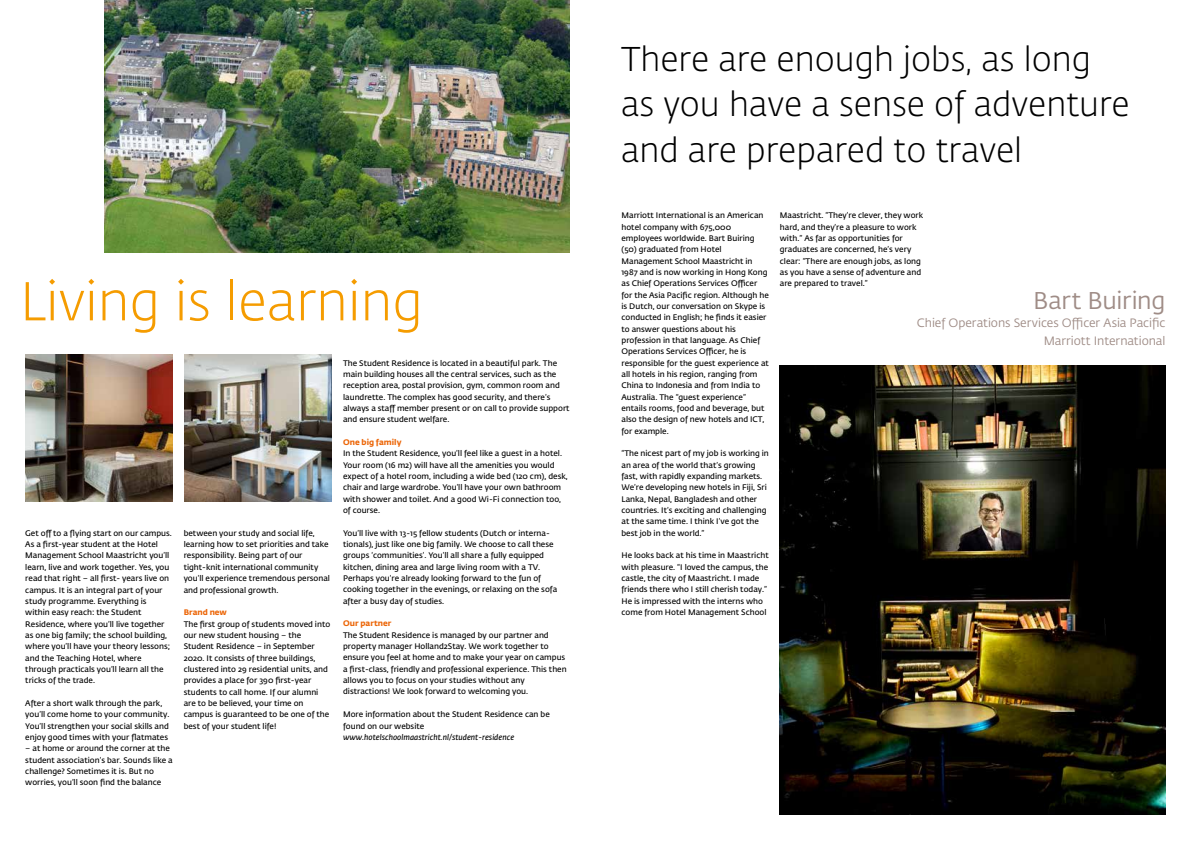
<style>
.page{position:relative;width:1191px;height:842px;background:#fff}
.page>*{position:absolute;margin:0;border:0;box-sizing:border-box;transform-origin:0 0}
.t1{font:300 54px "Fedra Sans Std";color:#f59c00}
.t2{font:300 34px/45.4px "Fedra Sans Std";color:#000}
.t3{font:24px "Fedra Sans Std";letter-spacing:-.01em;color:#9f8c86}
.t4{font:12px/18px "Fedra Sans Std";letter-spacing:-.005em;color:#9f8c86;text-align:right}
.t5{font:600 8px/11.3px "Fedra Sans Std";color:#000}
.t6{font:italic 600 8px "Fedra Sans Std";color:#000}
.t7{font:700 8px "Fedra Sans Std";color:#ec6608}
</style>
<div class="page">
<img style="left:780px;top:366px;width:385px;height:448px">
<img style="left:184px;top:354px;width:148px;height:148px">
<img style="left:26px;top:354px;width:147px;height:148px">
<img style="left:105px;top:0;width:465px;height:252px">
<h1 class="t1" style="left:20px;top:269px;width:405px">Living is learning</h1>
<p class="t5" style="left:25px;top:527px;width:148px">Get off to a flying start on our campus.<br>As a first-year student at the Hotel Management School Maastricht you’ll learn, live and work together. Yes, you read that right – all first- years live on campus. It is an integral part of your study programme. Everything is within easy reach: the Student Residence, where you’ll live together as one big family; the school building, where you’ll have your theory lessons; and the Teaching Hotel, where through practicals you’ll learn all the tricks of the trade.</p>
<p class="t5" style="left:25px;top:697px;width:146px">After a short walk through the park, you’ll come home to your community.<br>You’ll strengthen your social skills and enjoy good times with your flatmates</p>
<p class="t5" style="left:25px;top:743px;width:149px">– at home or around the corner at the student association’s bar. Sounds like a challenge? Sometimes it is. But no worries, you’ll soon find the balance</p>
<p class="t5" style="left:184px;top:527px;width:148px">between your study and social life, learning how to set priorities and take responsibility. Being part of our tight-knit international community you’ll experience tremendous personal and professional growth.</p>
<p class="t7" style="left:184px;top:607px;width:45px">Brand new</p>
<p class="t5" style="left:184px;top:618px;width:148px">The first group of students moved into our new student housing – the Student Residence – in September 2020. It consists of three buildings, clustered into 29 residential units, and provides a place for 390 first-year students to call home. If our alumni are to be believed, your time on campus is guaranteed to be one of the best of your student life!</p>
<p class="t5" style="left:343px;top:357px;width:228px">The Student Residence is located in a beautiful park. The main building houses all the central services, such as the reception area, postal provision, gym, common room and laundrette. The complex has good security, and there’s always a staff member present or on call to provide support and ensure student welfare.</p>
<p class="t7" style="left:343px;top:437px;width:60px">One big family</p>
<p class="t5" style="left:343px;top:448px;width:226px">In the Student Residence, you’ll feel like a guest in a hotel.<br>Your room (16 m2) will have all the amenities you would expect of a hotel room, including a wide bed (120 cm), desk, chair and large wardrobe. You’ll have your own bathroom with shower and toilet. And a good Wi-Fi connection too, of course.</p>
<p class="t5" style="left:343px;top:527px;width:215px">You’ll live with 13-15 fellow students (Dutch or interna&shy;tionals), just like one big family. We choose to call these groups ‘communities’. You’ll all share a fully equipped kitchen, dining area and large living room with a TV.<br>Perhaps you’re already looking forward to the fun of cooking together in the evenings, or relaxing on the sofa after a busy day of studies.</p>
<p class="t7" style="left:343px;top:618px;width:50px">Our partner</p>
<p class="t5" style="left:343px;top:629px;width:225px">The Student Residence is managed by our partner and property manager Holland2Stay. We work together to ensure you feel at home and to make your year on campus a first-class, friendly and professional experience. This then allows you to focus on your studies without any distractions! We look forward to welcoming you.</p>
<p class="t5" style="left:343px;top:709px;width:208px">More information about the Student Residence can be found on our website</p>
<p class="t6" style="left:343px;top:732px;width:173px">www.hotelschoolmaastricht.nl/student-residence</p>
<h2 class="t2" style="left:621px;top:37px;width:510px">There are enough jobs, as long as you have a sense of adventure and are prepared to travel</h2>
<p class="t5" style="left:621px;top:210px;width:149px">Marriott International is an American hotel company with 675,000 employees worldwide. Bart Buiring (50) graduated from Hotel Management School Maastricht in 1987 and is now working in Hong Kong as Chief Operations Services Officer for the Asia Pacific region. Although he is Dutch, our conversation on Skype is conducted in English; he finds it easier to answer questions about his profession in that language. As Chief Operations Services Officer, he is responsible for the guest experience at all hotels in his region, ranging from China to Indonesia and from India to Australia. The “guest experience” entails rooms, food and beverage, but also the design of new hotels and ICT, for example.</p>
<p class="t5" style="left:621px;top:448px;width:149px">“The nicest part of my job is working in an area of the world that’s growing fast, with rapidly expanding markets.<br>We’re developing new hotels in Fiji, Sri Lanka, Nepal, Bangladesh and other countries. It’s exciting and challenging at the same time. I think I’ve got the best job in the world.”</p>
<p class="t5" style="left:621px;top:550px;width:149px">He looks back at his time in Maastricht with pleasure. “I loved the campus, the castle, the city of Maastricht. I made friends there who I still cherish today.” He is impressed with the interns who come from Hotel Management School</p>
<p class="t5" style="left:780px;top:210px;width:145px">Maastricht. “They’re clever, they work hard, and they’re a pleasure to work with.” As far as opportunities for graduates are concerned, he’s very clear: “There are enough jobs, as long as you have a sense of adventure and are prepared to travel.”</p>
<h3 class="t3" style="left:1033px;top:286px;width:134px">Bart Buiring</h3>
<h3 class="t4" style="left:917px;top:314px;width:250px">Chief Operations Services Officer Asia Pacific<br>Marriott International</h3>
</div>
